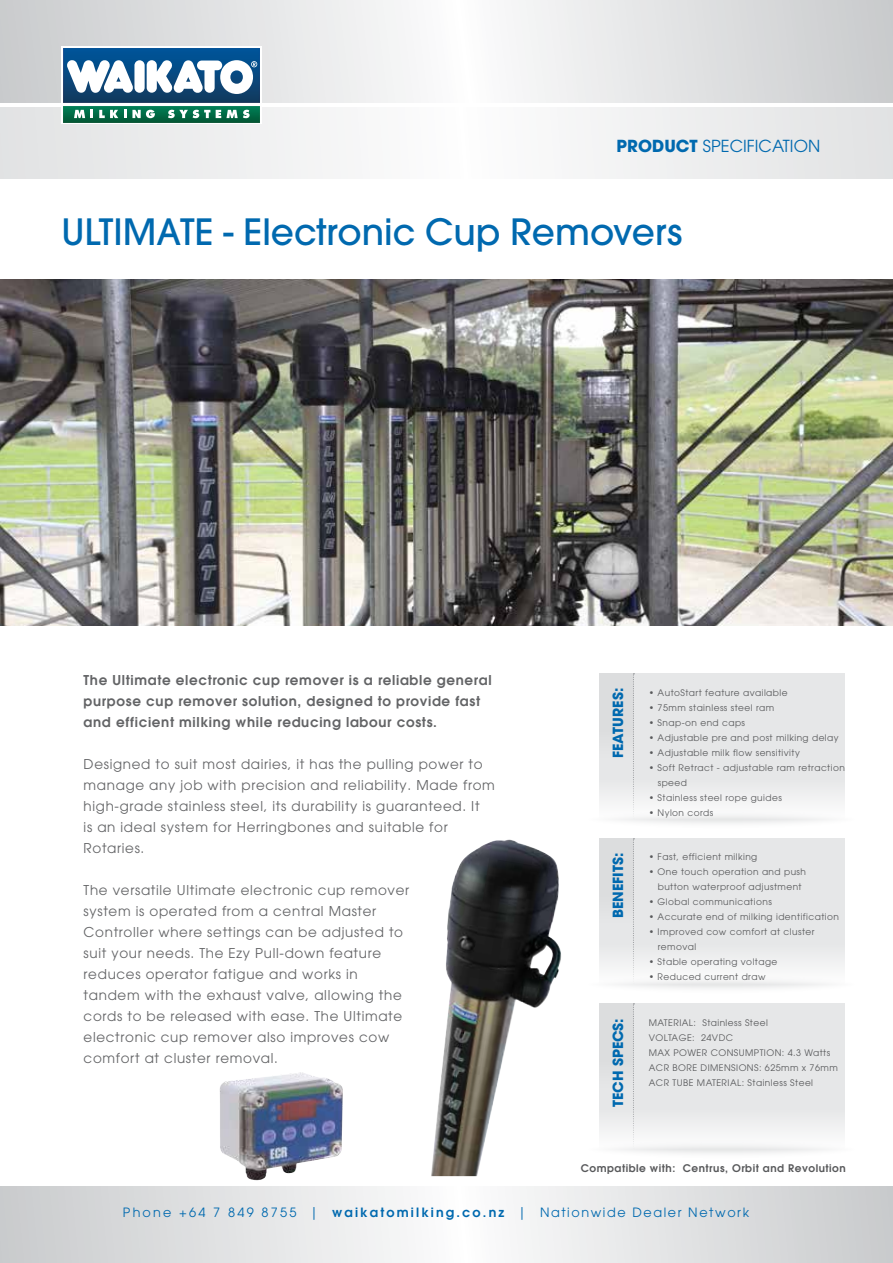
<style>
.page{position:relative;width:893px;height:1263px;background:#fff}
.page>*{position:absolute;margin:0;border:0;box-sizing:border-box;transform-origin:0 0}
.t1{font:500 36px "Avant Garde";color:#0069af}
.t2{font:16.5px "Avant Garde";color:#0069af}
.t3{font:700 13.95px "Avant Garde";color:#0069af}
.t4{font:13.5px/21px "Avant Garde";letter-spacing:.05em;color:#636466}
.t5{font:600 13.5px/21px "Avant Garde";letter-spacing:.05em;color:#636466}
.t6{font:12.75px "Avant Garde";letter-spacing:.125em;color:#0069af}
.t7{font:600 10.5px "Avant Garde";letter-spacing:.05em;color:#58595b}
.t8{font:9px/15px "Avant Garde";letter-spacing:.05em;color:#58595b}
.s1{font-weight:700}
.s2{font-weight:600}
</style>
<div class="page">
<svg style="left:0;top:1186px;width:893px;height:77px"></svg>
<svg style="left:0;top:0;width:893px;height:102px"></svg>
<div style="left:0;top:107px;width:893px;height:72px;background:linear-gradient(to right,#efeff0,#eff0f1)"></div>
<div style="left:61px;top:47px;width:201px;height:77px;background:linear-gradient(to right,#fff,#fff)"></div>
<img style="left:63px;top:106px;width:197px;height:17px">
<img style="left:63px;top:48px;width:197px;height:54px">
<svg style="left:74px;top:110px;width:19px;height:8px"></svg>
<svg style="left:99px;top:110px;width:19px;height:8px"></svg>
<svg style="left:124px;top:110px;width:31px;height:8px"></svg>
<svg style="left:168px;top:110px;width:42px;height:8px"></svg>
<svg style="left:216px;top:110px;width:34px;height:8px"></svg>
<div style="left:134px;top:60px;width:11px;height:33px;background:#fff;border-radius:5px"></div>
<svg style="left:66px;top:59px;width:68px;height:34px"></svg>
<svg style="left:147px;top:60px;width:110px;height:34px"></svg>
<div style="left:600px;top:1003px;width:245px;height:146px;background:#e6e7e8"></div>
<div style="left:600px;top:1003px;width:34px;height:85px;background:#dcddde"></div>
<svg style="left:633px;top:1003px;width:1px;height:138px"></svg>
<svg style="left:588px;top:1140px;width:268px;height:19px"></svg>
<div style="left:600px;top:838px;width:245px;height:146px;background:#e6e7e8"></div>
<div style="left:600px;top:838px;width:34px;height:85px;background:#dcddde"></div>
<svg style="left:633px;top:838px;width:1px;height:138px"></svg>
<svg style="left:588px;top:975px;width:268px;height:19px"></svg>
<div style="left:600px;top:673px;width:245px;height:146px;background:#e6e7e8"></div>
<div style="left:600px;top:673px;width:34px;height:85px;background:#dcddde"></div>
<svg style="left:633px;top:673px;width:1px;height:138px"></svg>
<svg style="left:588px;top:810px;width:268px;height:19px"></svg>
<img style="left:0;top:279px;width:893px;height:347px">
<img style="left:220px;top:1072px;width:123px;height:109px">
<img style="left:431px;top:839px;width:130px;height:337px">
<h2 class="t2" style="left:617px;top:136px;width:205px"><span class="s1">PRODUCT</span> SPECIFICATION</h2>
<h1 class="t1" style="left:61px;top:210px;width:622px">ULTIMATE - Electronic Cup Removers</h1>
<h3 class="t5" style="left:84px;top:669px;width:410px">The Ultimate electronic cup remover is a reliable general purpose cup remover solution, designed to provide fast and efficient milking while reducing labour costs.</h3>
<p class="t4" style="left:84px;top:753px;width:413px">Designed to suit most dairies, it has the pulling power to manage any job with precision and reliability. Made from high-grade stainless steel, its durability is guaranteed. It<br>is an ideal system for Herringbones and suitable for Rotaries.</p>
<p class="t4" style="left:84px;top:879px;width:327px">The versatile Ultimate electronic cup remover system is operated from a central Master Controller where settings can be adjusted to suit your needs. The Ezy Pull-down feature reduces operator fatigue and works in tandem with the exhaust valve, allowing the cords to be released with ease. The Ultimate electronic cup remover also improves cow comfort at cluster removal.</p>
<h3 class="t3" style="left:609px;top:758px;width:72px;rotate:-90deg">FEATURES:</h3>
<p class="t8" style="left:649px;top:685px;width:140px">• AutoStart feature available</p>
<p class="t8" style="left:649px;top:700px;width:127px">• 75mm stainless steel ram</p>
<p class="t8" style="left:649px;top:715px;width:98px">• Snap-on end caps</p>
<p class="t8" style="left:649px;top:730px;width:191px">• Adjustable pre and post milking delay</p>
<p class="t8" style="left:649px;top:745px;width:153px">• Adjustable milk flow sensitivity</p>
<p class="t8" style="left:658px;top:760px;width:189px;text-indent:-9px">• Soft Retract - adjustable ram retraction speed</p>
<p class="t8" style="left:649px;top:790px;width:135px">• Stainless steel rope guides</p>
<p class="t8" style="left:649px;top:805px;width:66px">• Nylon cords</p>
<h3 class="t3" style="left:609px;top:918px;width:67px;rotate:-90deg">BENEFITS:</h3>
<p class="t8" style="left:649px;top:849px;width:110px">• Fast, efficient milking</p>
<p class="t8" style="left:649px;top:864px;width:159px;text-align:center">• One touch operation and push button waterproof adjustment</p>
<p class="t8" style="left:649px;top:894px;width:125px">• Global communications</p>
<p class="t8" style="left:649px;top:909px;width:192px">• Accurate end of milking identification</p>
<p class="t8" style="left:658px;top:924px;width:158px;text-indent:-9px">• Improved cow comfort at cluster removal</p>
<p class="t8" style="left:649px;top:954px;width:130px">• Stable operating voltage</p>
<p class="t8" style="left:649px;top:969px;width:118px">• Reduced current draw</p>
<h3 class="t3" style="left:609px;top:1107px;width:91px;rotate:-90deg">TECH SPECS:</h3>
<p class="t8" style="left:649px;top:1015px;width:191px">MATERIAL: Stainless Steel<br>VOLTAGE: 24VDC<br>MAX POWER CONSUMPTION: 4.3 Watts<br>ACR BORE DIMENSIONS: 625mm x 76mm<br>ACR TUBE MATERIAL: Stainless Steel</p>
<p class="t7" style="left:581px;top:1161px;width:267px">Compatible with: Centrus, Orbit and Revolution</p>
<h3 class="t6" style="left:123px;top:1205px;width:628px">Phone +64 7 849 8755 | <span class="s2">waikatomilking.co.nz</span> | Nationwide Dealer Network</h3>
</div>
